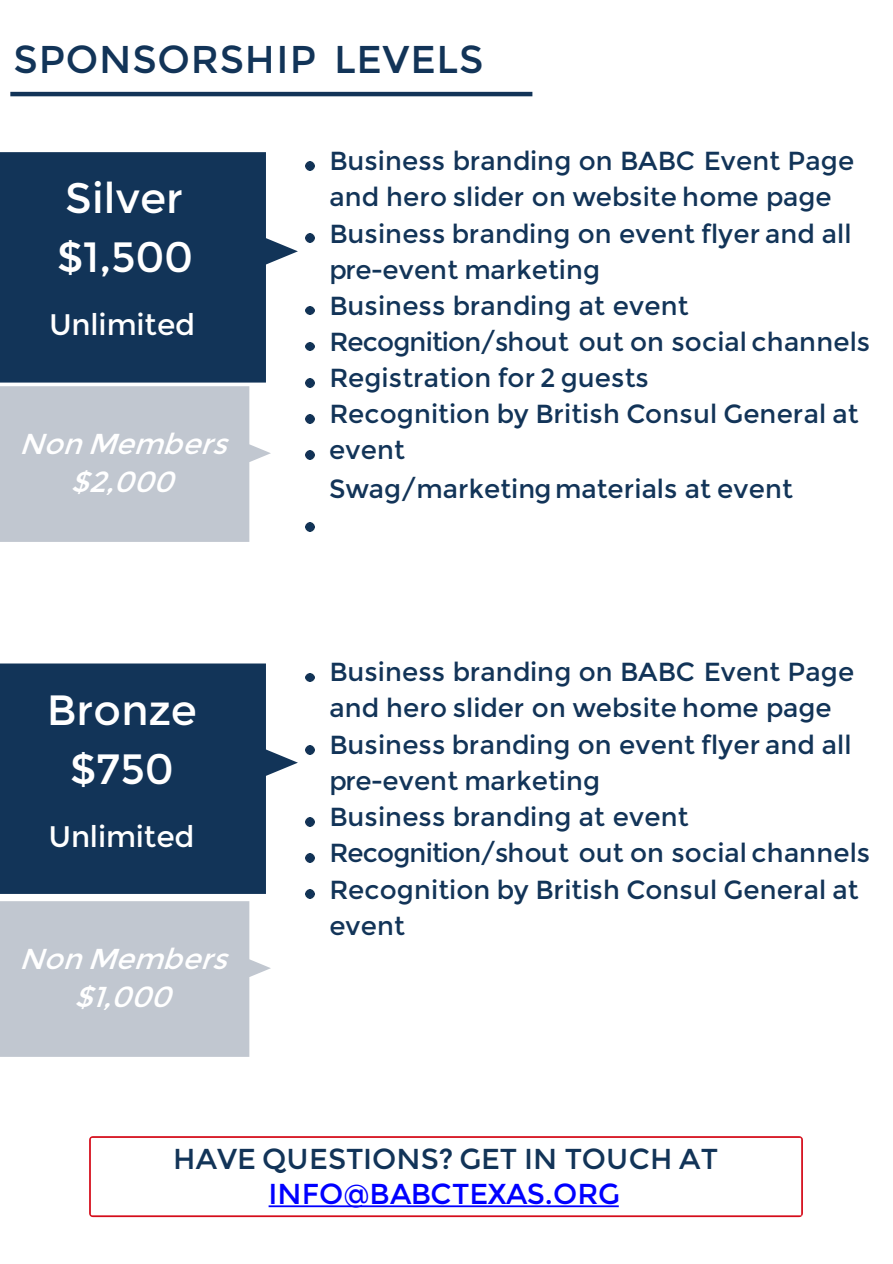
<style>
.page{position:relative;width:893px;height:1264px;background:#fff}
.page>*{position:absolute;margin:0;border:0;box-sizing:border-box;transform-origin:0 0}
.t1{font:42.3px "Montserrat";color:#fff}
.t2{font:38.7px "Montserrat";letter-spacing:.02em;color:#123458}
.t3{font:29.7px "Montserrat";letter-spacing:-.005em;color:#fff}
.t4{font:28.8px/34.2px "Montserrat";color:#123458;text-align:center}
.t5{font:italic 28.8px "Montserrat";color:#fff}
.t6{font:26.1px/36.3px "Montserrat";letter-spacing:.005em;color:#123458}
.s1{color:#00f}
</style>
<div class="page">
<svg style="left:0;top:152px;width:298px;height:230px;background:#2a4869"></svg>
<svg style="left:305px;top:161px;width:9px;height:9px"></svg>
<svg style="left:305px;top:233px;width:9px;height:9px"></svg>
<svg style="left:305px;top:306px;width:9px;height:8px"></svg>
<svg style="left:305px;top:342px;width:9px;height:8px"></svg>
<svg style="left:305px;top:378px;width:9px;height:9px"></svg>
<svg style="left:305px;top:414px;width:9px;height:9px"></svg>
<svg style="left:305px;top:450px;width:9px;height:9px"></svg>
<svg style="left:305px;top:522px;width:9px;height:9px"></svg>
<svg style="left:0;top:663px;width:298px;height:231px;background:#2a4969"></svg>
<svg style="left:305px;top:673px;width:9px;height:8px"></svg>
<svg style="left:305px;top:745px;width:9px;height:9px"></svg>
<svg style="left:305px;top:817px;width:9px;height:9px"></svg>
<svg style="left:305px;top:853px;width:9px;height:9px"></svg>
<svg style="left:305px;top:889px;width:9px;height:9px"></svg>
<hr style="left:10px;top:92px;width:522px;height:4px;background:#123458">
<svg style="left:89px;top:1136px;width:713px;height:81px"></svg>
<svg style="left:800px;top:1138px;width:3px;height:77px"></svg>
<svg style="left:269px;top:1205px;width:350px;height:2px"></svg>
<svg style="left:0;top:386px;width:271px;height:156px;background:#c5cbd3"></svg>
<svg style="left:0;top:901px;width:271px;height:156px;background:#c5cbd3"></svg>
<h2 class="t2" style="left:14px;top:37px;width:471px">SPONSORSHIP LEVELS</h2>
<p class="t1" style="left:65px;top:173px;width:119px">Silver</p>
<p class="t1" style="left:57px;top:233px;width:138px">$1,500</p>
<p class="t3" style="left:49px;top:307px;width:147px">Unlimited</p>
<p class="t5" style="left:19px;top:427px;width:220px">Non Members</p>
<p class="t5" style="left:70px;top:465px;width:115px">$2,000</p>
<p class="t1" style="left:47px;top:685px;width:152px">Bronze</p>
<p class="t1" style="left:70px;top:744px;width:105px">$750</p>
<p class="t3" style="left:49px;top:819px;width:147px">Unlimited</p>
<p class="t5" style="left:19px;top:941px;width:220px">Non Members</p>
<p class="t5" style="left:74px;top:980px;width:109px">$1,000</p>
<p class="t6" style="left:329px;top:143px;width:526px">Business branding on BABC Event Page and hero slider on website home page Business branding on event flyer and all pre-event marketing</p>
<p class="t6" style="left:329px;top:287px;width:542px">Business branding at event<br>Recognition/shout out on social channels<br>Registration for 2 guests</p>
<p class="t6" style="left:329px;top:396px;width:531px">Recognition by British Consul General at event</p>
<p class="t6" style="left:329px;top:471px;width:465px">Swag/marketingmaterials at event</p>
<p class="t6" style="left:329px;top:654px;width:526px">Business branding on BABC Event Page and hero slider on website home page Business branding on event flyer and all pre-event marketing</p>
<p class="t6" style="left:329px;top:799px;width:542px">Business branding at event<br>Recognition/shout out on social channels<br>Recognition by British Consul General at event</p>
<p class="t4" style="left:173px;top:1142px;width:546px">HAVE QUESTIONS? GET IN TOUCH AT<br><span class="s1">INFO@BABCTEXAS.ORG</span></p>
</div>
